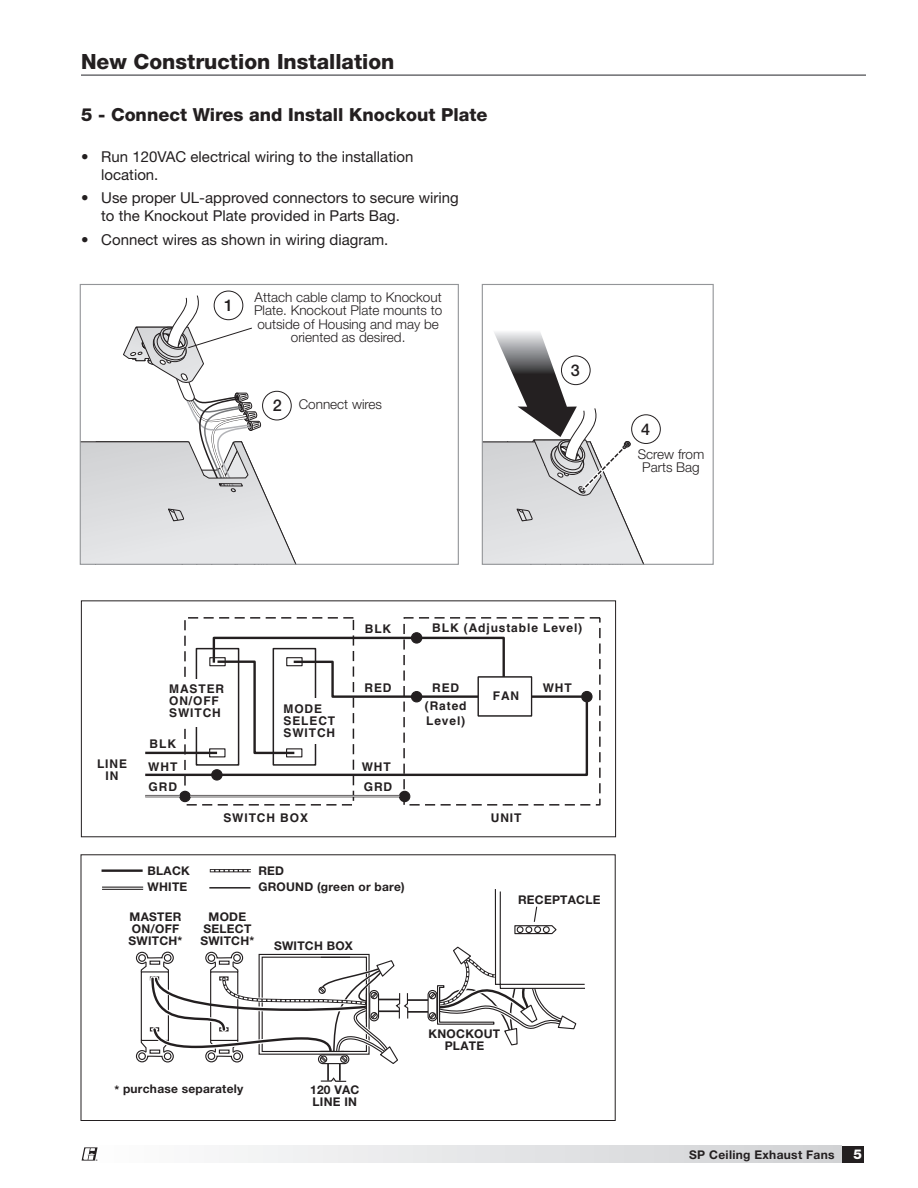
<style>
.page{position:relative;width:918px;height:1188px;background:#fff}
.page>*{position:absolute;margin:0;border:0;box-sizing:border-box;transform-origin:0 0}
.t1{font:800 21px "Helvetica Neue LT Std";color:#231f20}
.t2{font:800 18px "Helvetica Neue LT Std";color:#231f20}
.t3{font:500 16.2px "Helvetica Neue LT Std";color:#231f20}
.t4{font:15px/18px "Helvetica Neue LT Std";color:#231f20}
.t5{font:300 13.5px/13.5px "Helvetica Neue LT Std";color:#231f20;text-align:center}
.t6{font:800 13.5px "Helvetica Neue LT Std";color:#fff}
.t7{font:700 12px/12px "Helvetica Neue LT Std";letter-spacing:.02em;color:#231f20}
.t8{font:700 12px/12px "Helvetica LT Std";letter-spacing:.075em;color:#231f20}
.t9{font:700 12px/12px "Helvetica Neue LT Std";letter-spacing:.075em;color:#231f20}
.t10{font:700 2.1px "Helvetica Neue LT Std";color:#231f20}
</style>
<div class="page">
<div style="left:482px;top:284px;width:232px;height:281px;border:1px solid #939598"></div>
<div style="left:631px;top:414px;width:30px;height:30px;border:1px solid #231f20;border-radius:50%"></div>
<svg style="left:80px;top:295px;width:220px;height:269px"></svg>
<div style="left:214px;top:291px;width:29px;height:29px;background:#fff;border-radius:50%"></div>
<div style="left:214px;top:291px;width:29px;height:29px;border:1px solid #231f20;border-radius:50%"></div>
<div style="left:263px;top:391px;width:28px;height:29px;background:#fff;border-radius:50%"></div>
<div style="left:262px;top:391px;width:30px;height:29px;border:1px solid #231f20;border-radius:50%"></div>
<svg style="left:482px;top:327px;width:175px;height:237px"></svg>
<div style="left:184px;top:617px;width:170px;height:189px;border:2px dashed #231f20"></div>
<div style="left:403px;top:617px;width:198px;height:189px;border:2px dashed #231f20"></div>
<div style="left:581px;top:691px;width:12px;height:11px;border:1px solid #231f20;border-radius:50%"></div>
<div style="left:411px;top:632px;width:11px;height:12px;border:1px solid #231f20;border-radius:50%"></div>
<div style="left:211px;top:769px;width:12px;height:12px;border:1px solid #231f20;border-radius:50%"></div>
<hr style="left:145px;top:795px;width:260px;height:2px;background:#231f20">
<div style="left:179px;top:791px;width:12px;height:11px;border:1px solid #231f20;border-radius:50%"></div>
<div style="left:399px;top:791px;width:11px;height:11px;border:1px solid #231f20;border-radius:50%"></div>
<svg style="left:145px;top:636px;width:444px;height:141px"></svg>
<div style="left:411px;top:691px;width:11px;height:11px;border:1px solid #231f20;border-radius:50%"></div>
<div style="left:582px;top:691px;width:10px;height:11px;background:#231f20;border-radius:50%"></div>
<div style="left:411px;top:633px;width:11px;height:10px;background:#231f20;border-radius:50%"></div>
<div style="left:212px;top:770px;width:10px;height:10px;background:#231f20;border-radius:50%"></div>
<div style="left:180px;top:791px;width:10px;height:11px;background:#231f20;border-radius:50%"></div>
<div style="left:400px;top:791px;width:10px;height:11px;background:#231f20;border-radius:50%"></div>
<div style="left:478px;top:677px;width:53px;height:39px;background:#fff"></div>
<div style="left:478px;top:677px;width:54px;height:39px;border:1px solid #231f20"></div>
<div style="left:411px;top:692px;width:11px;height:10px;background:#231f20;border-radius:50%"></div>
<div style="left:180px;top:679px;width:24px;height:48px;background:#fff"></div>
<div style="left:311px;top:699px;width:11px;height:45px;background:#fff"></div>
<div style="left:81px;top:600px;width:535px;height:237px;border:1px solid #231f20"></div>
<div style="left:408px;top:999px;width:23px;height:14px;background:#2a2627"></div>
<div style="left:407px;top:1001px;width:24px;height:10px;background:#fff"></div>
<div style="left:327px;top:1061px;width:14px;height:20px;background:#2e2b2c"></div>
<div style="left:329px;top:1061px;width:10px;height:20px;background:#fff"></div>
<svg style="left:320px;top:1076px;width:27px;height:6px"></svg>
<div style="left:428px;top:990px;width:9px;height:31px;border:1px solid #231f20;border-radius:4px"></div>
<svg style="left:135px;top:951px;width:274px;height:114px"></svg>
<svg style="left:429px;top:889px;width:156px;height:157px"></svg>
<hr style="left:102px;top:869px;width:41px;height:3px;background:#231f20">
<hr style="left:102px;top:887px;width:41px;height:3px;background:#231f20">
<hr style="left:101px;top:888px;width:43px;height:1px;background:#fff">
<hr style="left:209px;top:887px;width:41px;height:2px;background:#231f20">
<hr style="left:210px;top:869px;width:41px;height:3px;background:#231f20">
<svg style="left:209px;top:870px;width:42px;height:1px"></svg>
<div style="left:81px;top:854px;width:535px;height:267px;border:1px solid #231f20"></div>
<hr style="left:81px;top:74px;width:785px;height:2px;background:#6c6d70">
<div style="left:832px;top:1146px;width:32px;height:17px;background:#231f20"></div>
<div style="left:81px;top:1146px;width:760px;height:17px;background:linear-gradient(to right,#fefefe,#d0d2d4)"></div>
<svg style="left:82px;top:1147px;width:16px;height:14px"></svg>
<h1 class="t1" style="left:81px;top:49px;width:315px">New Construction Installation</h1>
<h2 class="t2" style="left:81px;top:104px;width:408px">5 - Connect Wires and Install Knockout Plate</h2>
<p class="t4" style="left:101px;top:147px;width:314px;text-indent:-20px">• Run 120VAC electrical wiring to the installation location.</p>
<p class="t4" style="left:101px;top:189px;width:359px;text-indent:-20px">• Use proper UL-approved connectors to secure wiring to the Knockout Plate provided in Parts Bag.</p>
<p class="t4" style="left:81px;top:230px;width:309px">• Connect wires as shown in wiring diagram.</p>
<h3 class="t3" style="left:224px;top:295px;width:11px">1</h3>
<p class="t5" style="left:254px;top:290px;width:190px">Attach cable clamp to Knockout<br>Plate. Knockout Plate mounts to outside of Housing and may be oriented as desired.</p>
<h3 class="t3" style="left:273px;top:396px;width:11px">2</h3>
<p class="t5" style="left:299px;top:397px;width:85px">Connect wires</p>
<h3 class="t3" style="left:571px;top:360px;width:11px">3</h3>
<h3 class="t3" style="left:641px;top:419px;width:11px">4</h3>
<p class="t5" style="left:638px;top:447px;width:68px">Screw from<br>Parts Bag</p>
<p class="t7" style="left:361px;top:617px;width:27px">BLK</p>
<p class="t7" style="left:428px;top:617px;width:27px">BLK</p>
<p class="t8" style="left:365px;top:622px;width:28px">BLK</p>
<p class="t8" style="left:432px;top:622px;width:151px">BLK (Adjustable Level)</p>
<p class="t7" style="left:93px;top:752px;width:31px;text-align:center">LINE<br>IN</p>
<p class="t8" style="left:97px;top:758px;width:31px;text-align:center">LINE<br>IN</p>
<p class="t7" style="left:165px;top:678px;width:57px">MASTER</p>
<p class="t7" style="left:428px;top:676px;width:29px">RED</p>
<p class="t7" style="left:538px;top:676px;width:31px">WHT</p>
<p class="t9" style="left:165px;top:690px;width:54px">ON/OFF<br>SWITCH</p>
<p class="t7" style="left:360px;top:676px;width:29px">RED</p>
<p class="t8" style="left:365px;top:682px;width:29px">RED</p>
<p class="t8" style="left:432px;top:682px;width:29px">RED</p>
<p class="t8" style="left:543px;top:682px;width:31px">WHT</p>
<p class="t8" style="left:425px;top:698px;width:43px;line-height:15px">(Rated<br>Level)</p>
<p class="t8" style="left:169px;top:683px;width:57px">MASTER<br>ON/OFF<br>SWITCH</p>
<p class="t7" style="left:488px;top:685px;width:27px">FAN</p>
<p class="t8" style="left:493px;top:690px;width:28px">FAN</p>
<p class="t9" style="left:279px;top:697px;width:54px">MODE<br>SELECT<br>SWITCH</p>
<p class="t8" style="left:283px;top:702px;width:53px">MODE<br>SELECT<br>SWITCH</p>
<p class="t7" style="left:146px;top:732px;width:27px">BLK</p>
<p class="t8" style="left:150px;top:738px;width:28px">BLK</p>
<p class="t7" style="left:144px;top:755px;width:31px">WHT</p>
<p class="t8" style="left:148px;top:760px;width:31px">WHT</p>
<p class="t7" style="left:357px;top:755px;width:31px">WHT</p>
<p class="t8" style="left:362px;top:760px;width:31px">WHT</p>
<p class="t7" style="left:144px;top:776px;width:30px">GRD</p>
<p class="t7" style="left:359px;top:776px;width:30px">GRD</p>
<p class="t8" style="left:149px;top:781px;width:30px">GRD</p>
<p class="t8" style="left:364px;top:781px;width:30px">GRD</p>
<p class="t9" style="left:219px;top:806px;width:86px">SWITCH BOX</p>
<p class="t7" style="left:486px;top:806px;width:33px">UNIT</p>
<p class="t8" style="left:223px;top:812px;width:86px">SWITCH BOX</p>
<p class="t8" style="left:491px;top:812px;width:32px">UNIT</p>
<p class="t7" style="left:148px;top:862px;width:44px;line-height:16.5px">BLACK<br>WHITE</p>
<p class="t7" style="left:258px;top:862px;width:148px;line-height:16.5px">RED<br>GROUND (green or bare)</p>
<p class="t7" style="left:518px;top:894px;width:84px">RECEPTACLE</p>
<p class="t7" style="left:129px;top:910px;width:56px">MASTER<br>ON/OFF<br>SWITCH*</p>
<p class="t7" style="left:200px;top:911px;width:56px;text-align:center">MODE<br>SELECT<br>SWITCH*</p>
<p class="t7" style="left:274px;top:939px;width:80px">SWITCH BOX</p>
<p class="t7" style="left:114px;top:1082px;width:131px">* purchase separately</p>
<p class="t7" style="left:310px;top:1083px;width:51px">120 VAC<br>LINE IN</p>
<p class="t7" style="left:429px;top:1027px;width:73px;text-align:center">KNOCKOUT<br>PLATE</p>
<p class="t10" style="left:96px;top:1159px;width:3px">®</p>
<p class="t7" style="left:689px;top:1148px;width:147px">SP Ceiling Exhaust Fans</p>
<p class="t6" style="left:853px;top:1146px;width:10px">5</p>
</div>
